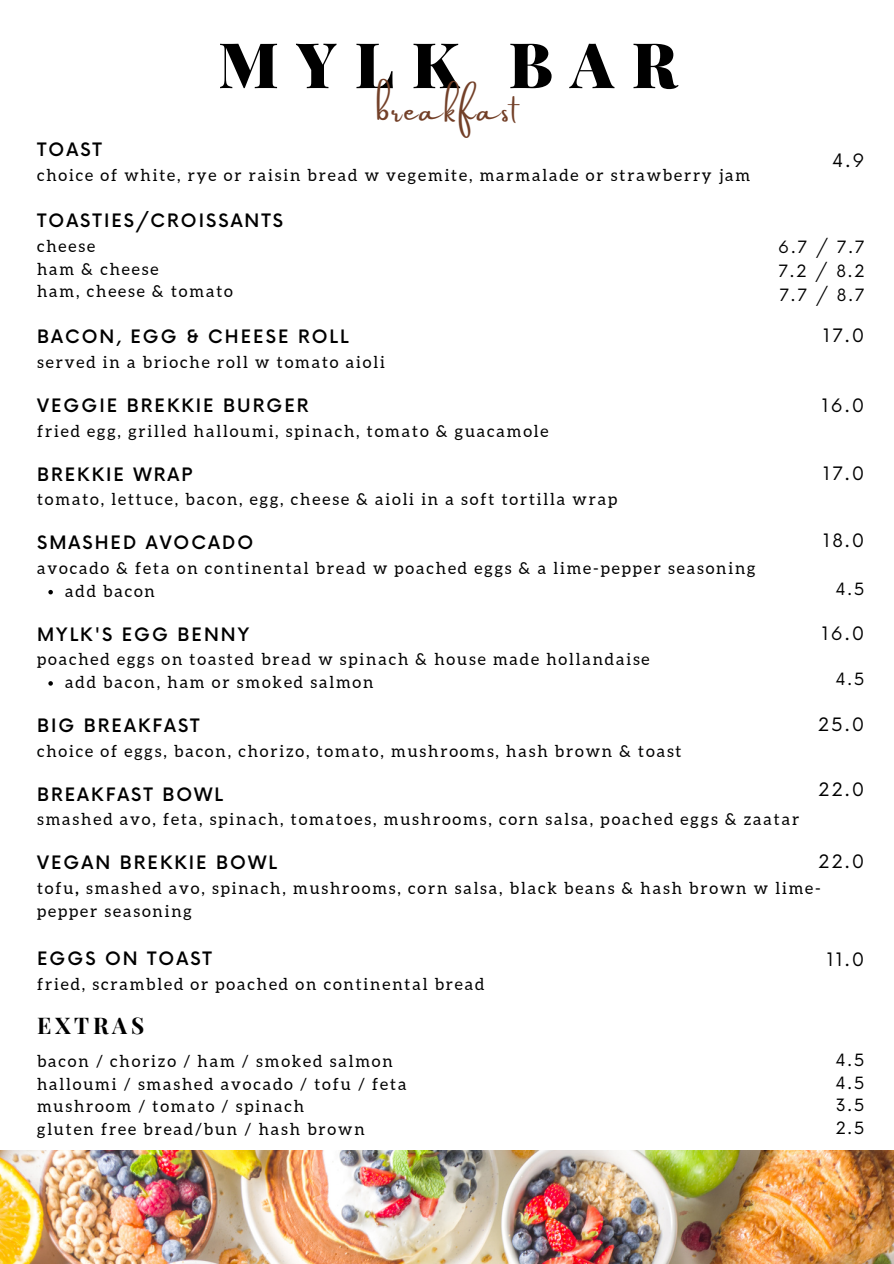
<style>
.page{position:relative;width:894px;height:1264px;background:#fff}
.page>*{position:absolute;margin:0;border:0;box-sizing:border-box;transform-origin:0 0}
.t1{font:900 62.85px "Playfair Display";letter-spacing:.28em;color:#000}
.t2{font:31.65px "Amsterdam Two";letter-spacing:.08em;color:#734028}
.t3{font:700 22.5px "Playfair Display SC";letter-spacing:.165em;color:#000}
.t4{font:500 18px "Now";letter-spacing:.11em;color:#000}
.t5{font:18px "Now";letter-spacing:.13em;color:#000}
.t6{font:16.5px/22.5px "Aleo";letter-spacing:.115em;color:#000}
.t7{font:16.5px/23.7px "Now";color:#000}
.s1{font-weight:700}
</style>
<div class="page">
<img style="left:0;top:1150px;width:893px;height:113px">
<svg style="left:48px;top:590px;width:5px;height:4px"></svg>
<svg style="left:48px;top:681px;width:5px;height:4px"></svg>
<h1 class="t1" style="left:218px;top:20px;width:460px">MYLK BAR</h1>
<h2 class="t2" style="left:377px;top:93px;width:142px">breakfast</h2>
<p class="t4" style="left:37px;top:140px;width:66px">TOAST</p>
<p class="t6" style="left:37px;top:164px;width:714px">choice of white, rye or raisin bread w vegemite, marmalade or strawberry jam</p>
<p class="t4" style="left:37px;top:211px;width:247px">TOASTIES/CROISSANTS</p>
<p class="t6" style="left:37px;top:235px;width:197px">cheese<br>ham &amp; cheese<br>ham, cheese &amp; tomato</p>
<p class="t4" style="left:37px;top:327px;width:313px">BACON, EGG &amp; CHEESE ROLL</p>
<p class="t6" style="left:37px;top:351px;width:349px">served in a brioche roll w tomato aioli</p>
<p class="t4" style="left:37px;top:396px;width:273px">VEGGIE BREKKIE BURGER</p>
<p class="t6" style="left:37px;top:419px;width:513px">fried egg, grilled halloumi, spinach, tomato &amp; guacamole</p>
<p class="t4" style="left:37px;top:464px;width:157px">BREKKIE WRAP</p>
<p class="t6" style="left:37px;top:488px;width:581px">tomato, lettuce, bacon, egg, cheese &amp; aioli in a soft tortilla wrap</p>
<p class="t4" style="left:37px;top:533px;width:217px">SMASHED AVOCADO</p>
<p class="t6" style="left:37px;top:557px;width:719px">avocado &amp; feta on continental bread w poached eggs &amp; a lime-pepper seasoning</p>
<p class="t6" style="left:65px;top:579px;width:91px">add bacon</p>
<p class="t4" style="left:37px;top:624px;width:213px">MYLK'S EGG BENNY</p>
<p class="t6" style="left:37px;top:648px;width:614px">poached eggs on toasted bread w spinach &amp; house made hollandaise</p>
<p class="t6" style="left:65px;top:670px;width:310px">add bacon, ham or smoked salmon</p>
<p class="t5" style="left:832px;top:150px;width:34px">4.9</p>
<p class="t7" style="left:778px;top:235px;width:88px">6.7 / 7.7</p>
<p class="t7" style="left:779px;top:284px;width:86px">7.7 / 8.7</p>
<p class="t7" style="left:778px;top:260px;width:87px">7.2 / 8.2</p>
<p class="t5" style="left:822px;top:325px;width:43px">17.0</p>
<p class="t5" style="left:821px;top:396px;width:44px">16.0</p>
<p class="t5" style="left:822px;top:463px;width:43px">17.0</p>
<p class="t5" style="left:822px;top:530px;width:43px">18.0</p>
<p class="t7" style="left:835px;top:578px;width:30px">4.5</p>
<p class="t5" style="left:821px;top:623px;width:44px">16.0</p>
<p class="t7" style="left:835px;top:668px;width:30px">4.5</p>
<p class="t5" style="left:817px;top:715px;width:48px">25.0</p>
<p class="t4" style="left:37px;top:715px;width:164px">BIG BREAKFAST</p>
<p class="t6" style="left:37px;top:739px;width:645px">choice of eggs, bacon, chorizo, tomato, mushrooms, hash brown &amp; toast</p>
<p class="t4" style="left:37px;top:784px;width:187px">BREAKFAST BOWL</p>
<p class="t6" style="left:37px;top:808px;width:763px">smashed avo, feta, spinach, tomatoes, mushrooms, corn salsa, poached eggs &amp; zaatar</p>
<p class="t4" style="left:37px;top:853px;width:241px">VEGAN BREKKIE BOWL</p>
<p class="t6" style="left:37px;top:876px;width:785px">tofu<span class="s1">,</span> smashed avo, spinach, mushrooms, corn salsa, black beans &amp; hash brown w lime&shy;pepper seasoning</p>
<p class="t4" style="left:37px;top:948px;width:176px">EGGS ON TOAST</p>
<p class="t6" style="left:37px;top:972px;width:449px">fried, scrambled or poached on continental bread</p>
<p class="t5" style="left:818px;top:779px;width:47px">22.0</p>
<p class="t5" style="left:818px;top:852px;width:47px">22.0</p>
<p class="t5" style="left:826px;top:949px;width:39px">11.0</p>
<h3 class="t3" style="left:37px;top:1009px;width:108px">EXTRAS</h3>
<p class="t6" style="left:37px;top:1050px;width:371px">bacon / chorizo / ham / smoked salmon halloumi / smashed avocado / tofu / feta mushroom / tomato / spinach<br>gluten free bread/bun / hash brown</p>
<p class="t7" style="left:835px;top:1048px;width:30px">4.5<br>4.5</p>
<p class="t7" style="left:835px;top:1093px;width:30px">3.5<br>2.5</p>
</div>
